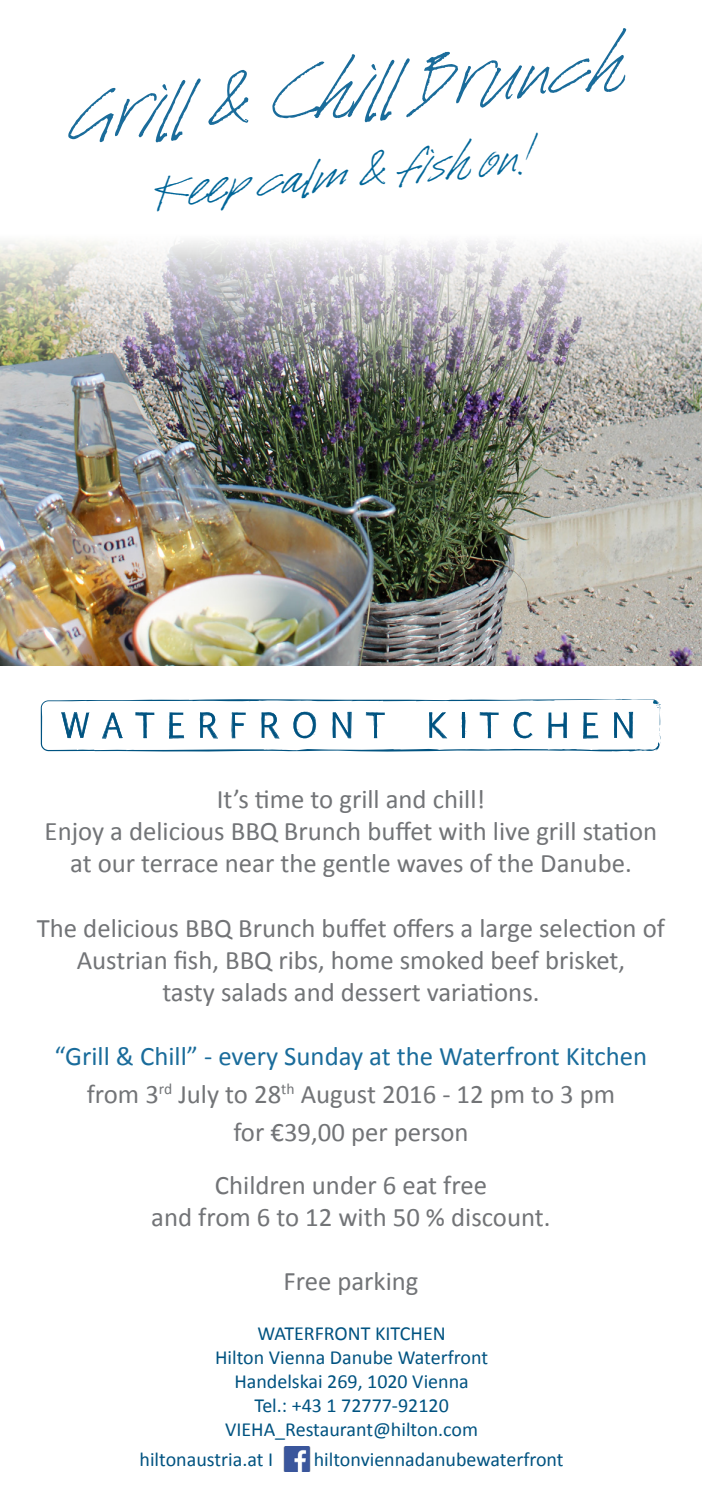
<style>
.page{position:relative;width:702px;height:1489px;background:#fff}
.page>*{position:absolute;margin:0;border:0;box-sizing:border-box;transform-origin:0 0}
.t1{font:65px "Ocalla Hand BTN";color:#1a6c9b}
.t2{font:41.5px "Ocalla Hand BTN";color:#069}
.t3{font:26.75px/32px "Calibri";color:#727477;text-align:center}
.t4{font:26.75px "Calibri";color:#1a6c9b}
.t5{font:20px "Calibri";color:#005381}
</style>
<div class="page">
<img style="left:0;top:446px;width:702px;height:219px">
<img style="left:0;top:241px;width:702px;height:205px">
<svg style="left:41px;top:698px;width:620px;height:54px"></svg>
<img style="left:283px;top:1446px;width:28px;height:25px">
<p class="t1" style="left:63px;top:62px;width:561px;rotate:-6deg">Grill &amp; Chill Brunch</p>
<p class="t2" style="left:152px;top:153px;width:383px;rotate:-5deg">Keep calm &amp; fish on!</p>
<p class="t3" style="left:217px;top:783px;width:270px">It’s time to grill and chill!</p>
<p class="t3" style="left:45px;top:815px;width:614px">Enjoy a delicious BBQ Brunch buffet with live grill station</p>
<p class="t3" style="left:70px;top:847px;width:563px">at our terrace near the gentle waves of the Danube.</p>
<p class="t3" style="left:37px;top:911px;width:629px">The delicious BBQ Brunch buffet offers a large selection of<br>Austrian fish, BBQ ribs, home smoked beef brisket,<br>tasty salads and dessert variations.</p>
<p class="t4" style="left:54px;top:1039px;width:594px">“Grill &amp; Chill” - every Sunday at the Waterfront Kitchen</p>
<p class="t3" style="left:87px;top:1075px;width:530px;line-height:38.2px">from 3<sup>rd</sup> July to 28<sup>th</sup> August 2016 - 12 pm to 3 pm for €39,00 per person</p>
<p class="t3" style="left:215px;top:1168px;width:273px">Children under 6 eat free</p>
<p class="t3" style="left:151px;top:1200px;width:400px">and from 6 to 12 with 50 % discount.</p>
<p class="t3" style="left:283px;top:1264px;width:137px">Free parking</p>
<p class="t5" style="left:257px;top:1320px;width:190px">WATERFRONT KITCHEN</p>
<p class="t5" style="left:215px;top:1344px;width:274px">Hilton Vienna Danube Waterfront</p>
<p class="t5" style="left:234px;top:1368px;width:236px">Handelskai 269, 1020 Vienna</p>
<p class="t5" style="left:254px;top:1392px;width:196px">Tel.: +43 1 72777-92120</p>
<p class="t5" style="left:225px;top:1416px;width:254px">VIEHA_Restaurant@hilton.com</p>
<p class="t5" style="left:139px;top:1446px;width:135px">hiltonaustria.at I</p>
<p class="t5" style="left:314px;top:1446px;width:251px">hiltonviennadanubewaterfront</p>
</div>
